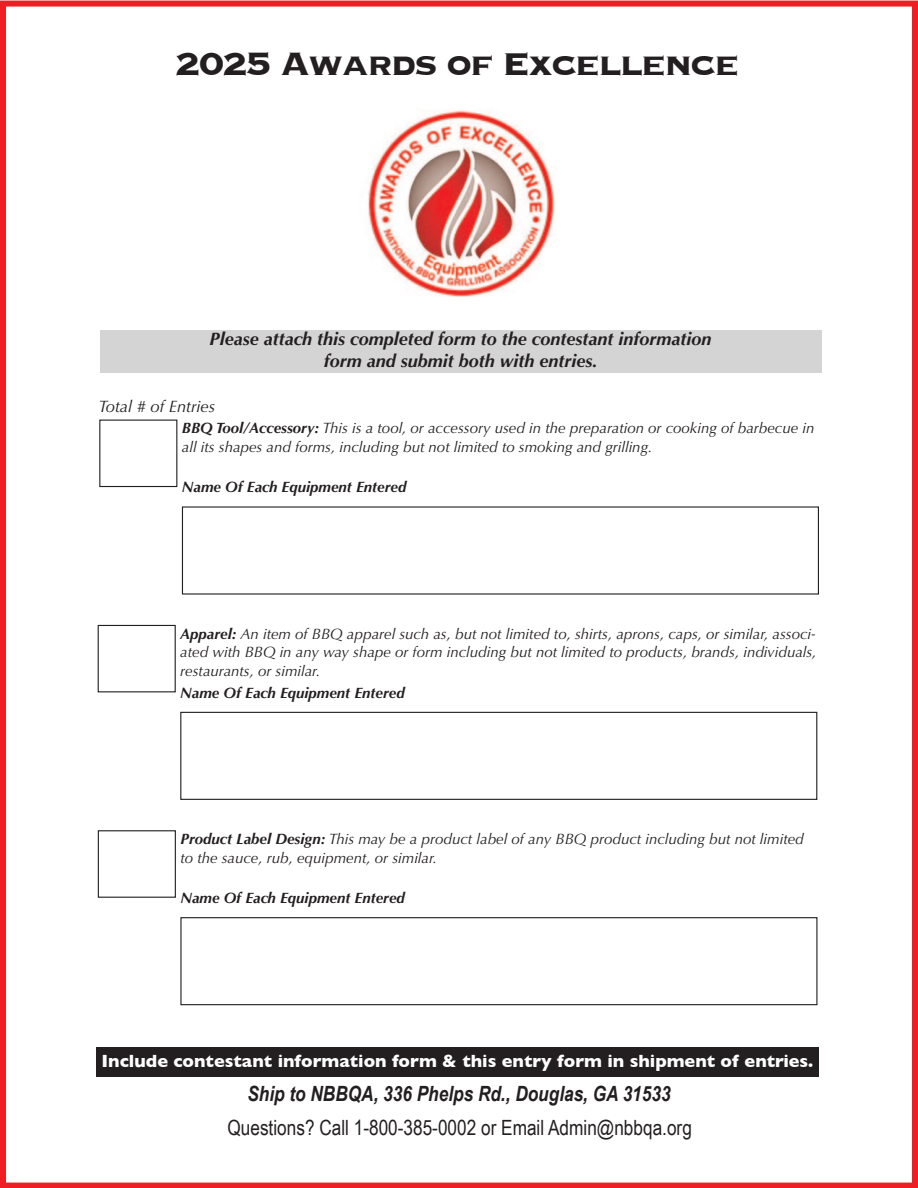
<style>
.page{position:relative;width:918px;height:1188px;background:#fff}
.page>*{position:absolute;margin:0;border:0;box-sizing:border-box;transform-origin:0 0}
.t1{font:700 42px "Copperplate";letter-spacing:-.05em;color:#231f20}
.t2{font:21px "Arial Narrow";color:#231f20}
.t3{font:italic 700 21px "Arial Narrow";color:#231f20}
.t4{font:italic 700 18px "Optima";color:#231f20}
.t5{font:700 18px "Gill Sans";color:#fff}
.t6{font:italic 16.5px "Optima";color:#231f20}
.t7{font:italic 15px/18.6px "Optima";color:#231f20}
.t8{font:italic 700 15px "Optima";color:#231f20}
.s1{font-weight:700}
</style>
<div class="page">
<div style="left:0;top:1px;width:918px;height:1187px;border:6px solid #ee1e24"></div>
<div style="left:100px;top:330px;width:721px;height:43px;background:#d5d4d5"></div>
<img style="left:368px;top:110px;width:187px;height:187px">
<div style="left:96px;top:1047px;width:723px;height:30px;background:#231f20"></div>
<div style="left:180px;top:712px;width:637px;height:88px;border:1px solid #231f20"></div>
<div style="left:98px;top:625px;width:78px;height:67px;border:1px solid #231f20"></div>
<div style="left:180px;top:917px;width:637px;height:88px;border:1px solid #231f20"></div>
<div style="left:98px;top:830px;width:78px;height:68px;border:1px solid #231f20"></div>
<p class="t1" style="left:175px;top:43px;width:566px">2025 Awards of Excellence</p>
<p class="t4" style="left:210px;top:328px;width:504px">Please attach this completed form to the contestant information</p>
<p class="t4" style="left:324px;top:350px;width:275px">form and submit both with entries.</p>
<p class="t6" style="left:98px;top:397px;width:118px">Total # of Entries</p>
<p class="t7" style="left:182px;top:419px;width:634px"><span class="s1">BBQ Tool/Accessory:</span> This is a tool, or accessory used in the preparation or cooking of barbecue in all its shapes and forms, including but not limited to smoking and grilling.</p>
<p class="t8" style="left:182px;top:478px;width:226px">Name Of Each Equipment Entered</p>
<p class="t7" style="left:180px;top:624px;width:638px;text-align:justify"><span class="s1">Apparel:</span> An item of BBQ apparel such as, but not limited to, shirts, aprons, caps, or similar, associ&shy;ated with BBQ in any way shape or form including but not limited to products, brands, individuals, restaurants, or similar.</p>
<p class="t8" style="left:180px;top:684px;width:226px">Name Of Each Equipment Entered</p>
<p class="t7" style="left:180px;top:830px;width:625px"><span class="s1">Product Label Design:</span> This may be a product label of any BBQ product including but not limited to the sauce, rub, equipment, or similar.</p>
<p class="t8" style="left:180px;top:889px;width:226px">Name Of Each Equipment Entered</p>
<p class="t5" style="left:101px;top:1050px;width:713px">Include contestant information form &amp; this entry form in shipment of entries.</p>
<p class="t3" style="left:247px;top:1081px;width:425px">Ship to NBBQA, 336 Phelps Rd., Douglas, GA 31533</p>
<p class="t2" style="left:227px;top:1115px;width:466px">Questions? Call 1-800-385-0002 or Email Admin@nbbqa.org</p>
</div>
